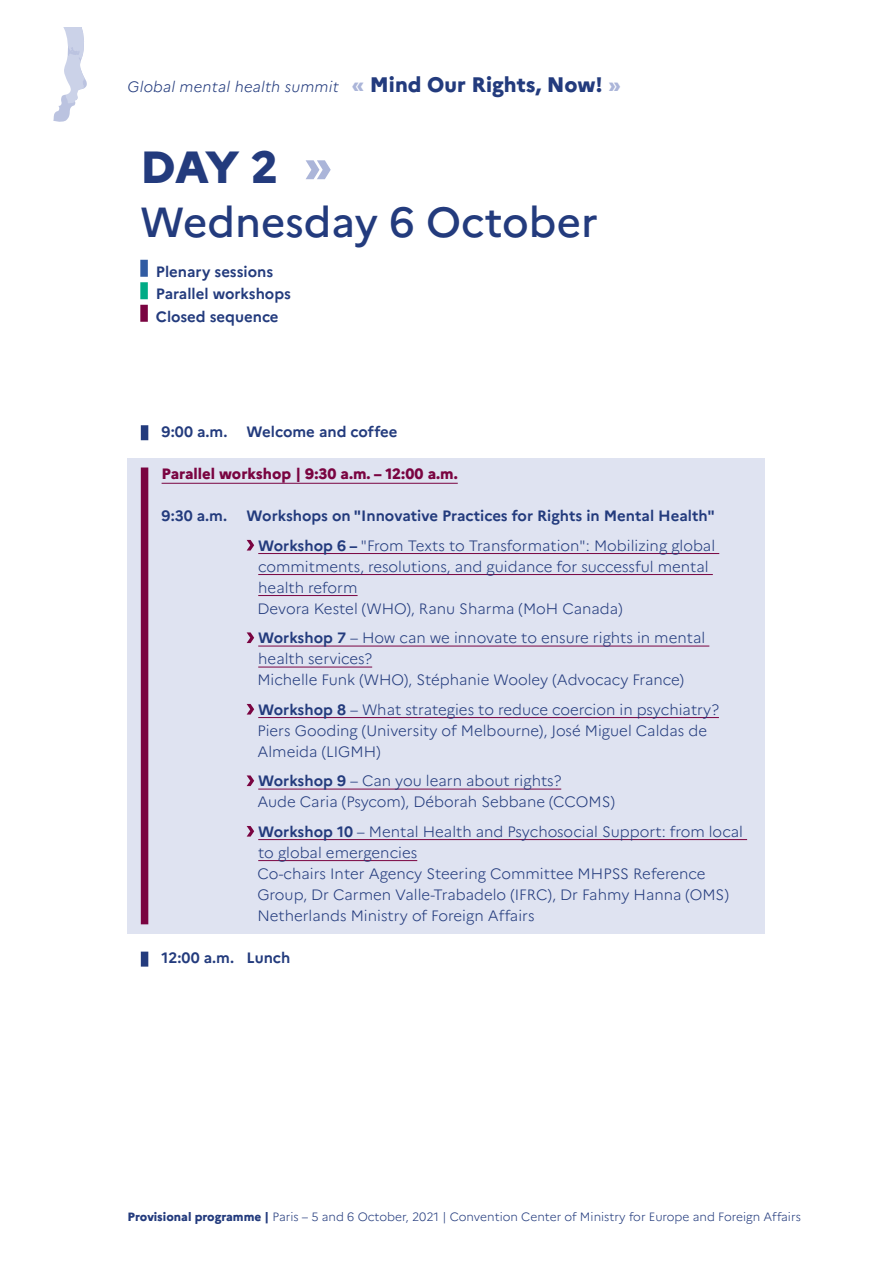
<style>
.page{position:relative;width:893px;height:1263px;background:#fff}
.page>*{position:absolute;margin:0;border:0;box-sizing:border-box;transform-origin:0 0}
.t1{font:800 45px "Marianne";color:#233b7d}
.t2{font:500 42px "Marianne";color:#233b7d}
.t3{font:300 15px/21px "Marianne";color:#233b7d}
.t4{font:700 15px "Marianne";color:#233b7d}
.t5{font:italic 300 15px "Marianne";letter-spacing:.015em;color:#233b7d}
.t6{font:800 15px "Marianne";color:#7a0441}
.t7{font:300 12px "Marianne";color:#233b7d}
.s1{font-weight:800;font-style:normal;font-size:21px;color:#abb5d9}
.s2{font-weight:800;font-style:normal;font-size:21px}
.s3{font-weight:700}
.s4{font-weight:800}
</style>
<div class="page">
<svg style="left:53px;top:27px;width:34px;height:95px"></svg>
<div style="left:140px;top:260px;width:8px;height:17px;background:#315ca2"></div>
<div style="left:140px;top:282px;width:8px;height:17px;background:#00ab85"></div>
<div style="left:140px;top:305px;width:8px;height:17px;background:#7a0441"></div>
<div style="left:128px;top:412px;width:637px;height:571px;background:#dfe3f1"></div>
<div style="left:128px;top:408px;width:637px;height:49px;background:#fff"></div>
<div style="left:141px;top:425px;width:7px;height:15px;background:#233b7d"></div>
<div style="left:141px;top:467px;width:7px;height:457px;background:#7a0441"></div>
<hr style="left:162px;top:483px;width:296px;height:1px;background:#7a0441">
<hr style="left:258px;top:553px;width:461px;height:1px;background:#7a0441">
<hr style="left:258px;top:574px;width:455px;height:1px;background:#7a0441">
<hr style="left:258px;top:595px;width:100px;height:1px;background:#7a0441">
<hr style="left:258px;top:646px;width:451px;height:1px;background:#7a0441">
<hr style="left:258px;top:667px;width:114px;height:1px;background:#7a0441">
<hr style="left:258px;top:717px;width:461px;height:1px;background:#7a0441">
<hr style="left:258px;top:789px;width:303px;height:1px;background:#7a0441">
<hr style="left:258px;top:839px;width:489px;height:1px;background:#7a0441">
<hr style="left:258px;top:860px;width:159px;height:1px;background:#7a0441">
<div style="left:128px;top:934px;width:637px;height:50px;background:#fff"></div>
<div style="left:141px;top:951px;width:7px;height:15px;background:#233b7d"></div>
<svg style="left:247px;top:540px;width:7px;height:10px"></svg>
<svg style="left:247px;top:632px;width:7px;height:11px"></svg>
<svg style="left:247px;top:704px;width:7px;height:10px"></svg>
<svg style="left:247px;top:775px;width:7px;height:11px"></svg>
<svg style="left:247px;top:826px;width:7px;height:10px"></svg>
<svg style="left:306px;top:160px;width:25px;height:19px"></svg>
<p class="t5" style="left:128px;top:78px;width:495px">Global mental health summit <span class="s1">«</span> <span class="s2">Mind Our Rights, Now!</span> <span class="s1">»</span></p>
<p class="t1" style="left:140px;top:139px;width:139px">DAY 2</p>
<p class="t2" style="left:140px;top:197px;width:459px">Wednesday 6 October</p>
<p class="t4" style="left:156px;top:262px;width:119px">Plenary sessions</p>
<p class="t4" style="left:156px;top:285px;width:136px">Parallel workshops</p>
<p class="t4" style="left:156px;top:307px;width:124px">Closed sequence</p>
<p class="t4" style="left:162px;top:422px;width:67px">9:00 a.m.</p>
<p class="t4" style="left:247px;top:422px;width:152px">Welcome and coffee</p>
<p class="t6" style="left:162px;top:464px;width:298px">Parallel workshop | 9:30 a.m. – 12:00 a.m.</p>
<p class="t4" style="left:162px;top:506px;width:67px">9:30 a.m.</p>
<p class="t4" style="left:247px;top:506px;width:470px">Workshops on "Innovative Practices for Rights in Mental Health"</p>
<p class="t3" style="left:258px;top:535px;width:458px"><span class="s3">Workshop 6 –</span> "From Texts to Transformation": Mobilizing global commitments, resolutions, and guidance for successful mental health reform</p>
<p class="t3" style="left:257px;top:598px;width:367px">Devora Kestel (WHO), Ranu Sharma (MoH Canada)</p>
<p class="t3" style="left:258px;top:627px;width:449px"><span class="s3">Workshop 7</span> – How can we innovate to ensure rights in mental health services?</p>
<p class="t3" style="left:257px;top:669px;width:428px">Michelle Funk (WHO), Stéphanie Wooley (Advocacy France)</p>
<p class="t3" style="left:258px;top:699px;width:462px"><span class="s3">Workshop 8</span> – What strategies to reduce coercion in psychiatry?</p>
<p class="t3" style="left:257px;top:720px;width:451px">Piers Gooding (University of Melbourne), José Miguel Caldas de<br>Almeida (LIGMH)</p>
<p class="t3" style="left:258px;top:770px;width:304px"><span class="s3">Workshop 9</span> – Can you learn about rights?</p>
<p class="t3" style="left:257px;top:791px;width:359px">Aude Caria (Psycom), Déborah Sebbane (CCOMS)</p>
<p class="t3" style="left:258px;top:821px;width:486px"><span class="s3">Workshop 10</span> – Mental Health and Psychosocial Support: from local to global emergencies</p>
<p class="t3" style="left:257px;top:863px;width:473px">Co-chairs Inter Agency Steering Committee MHPSS Reference<br>Group, Dr Carmen Valle-Trabadelo (IFRC), Dr Fahmy Hanna (OMS)<br>Netherlands Ministry of Foreign Affairs</p>
<p class="t4" style="left:162px;top:948px;width:130px">12:00 a.m. Lunch</p>
<p class="t7" style="left:128px;top:1209px;width:675px"><span class="s4">Provisional programme |</span> Paris – 5 and 6 October, 2021 | Convention Center of Ministry for Europe and Foreign Affairs</p>
</div>
